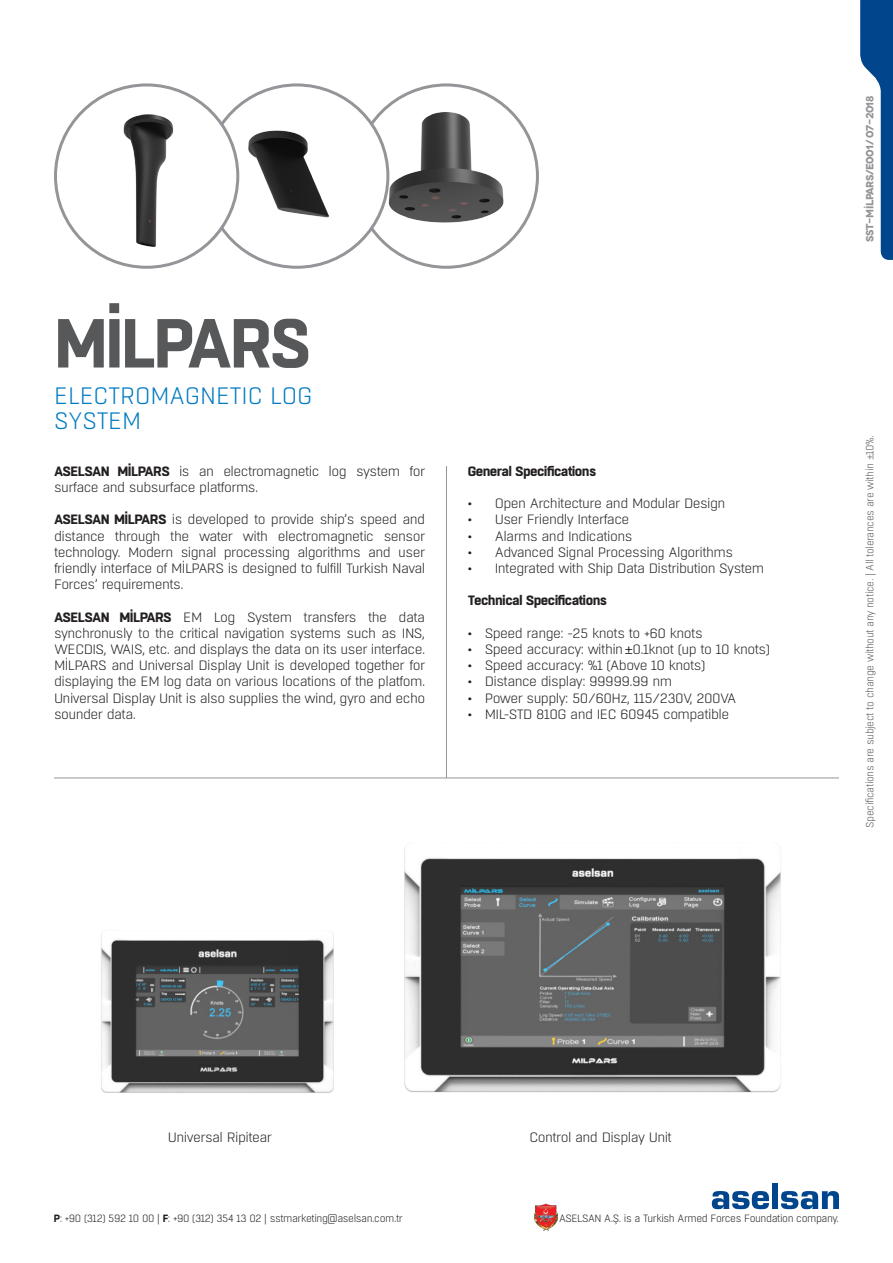
<style>
.page{position:relative;width:893px;height:1263px;background:#fff}
.page>*{position:absolute;margin:0;border:0;box-sizing:border-box;transform-origin:0 0}
.t1{font:700 69.15px "Boxed";letter-spacing:-.04em;color:#57585a}
.t2{font:300 23.7px/25.2px "Boxed";letter-spacing:-.005em;color:#007ac2}
.t3{font:300 13.5px/16.2px "Boxed";letter-spacing:-.04em;color:#231f20;text-align:justify;scale:1.04 1}
.t4{font:700 13.5px "Boxed";letter-spacing:-.04em;color:#231f20;scale:1.04 1}
.t5{font:300 10.5px "Boxed";letter-spacing:-.04em;color:#231f20}
.t6{font:300 10.5px "Boxed";letter-spacing:-.04em;color:#57585a}
.t7{font:700 10.5px "Novecentowide";letter-spacing:-.04em;color:#939598}
.s1{font-weight:700}
.s2{font-family:"Minion Pro";font-weight:700;font-stretch:condensed}
.s3{font-family:"Minion Pro";font-weight:400}
</style>
<div class="page">
<img style="left:534px;top:1203px;width:23px;height:28px">
<svg style="left:712px;top:1191px;width:57px;height:18px"></svg>
<div style="left:772px;top:1183px;width:6px;height:26px;background:#01468c"></div>
<svg style="left:781px;top:1191px;width:58px;height:18px"></svg>
<svg style="left:860px;top:0;width:33px;height:260px"></svg>
<hr style="left:446px;top:466px;width:1px;height:312px;background:#939598">
<img style="left:355px;top:85px;width:182px;height:182px;border-radius:91px">
<img style="left:206px;top:85px;width:182px;height:182px;border-radius:91px">
<img style="left:56px;top:85px;width:182px;height:182px;border-radius:91px">
<hr style="left:54px;top:778px;width:785px;height:1px;background:#939598">
<img style="left:101px;top:846px;width:680px;height:247px">
<p class="t1" style="left:54px;top:297px;width:259px">MİLPARS</p>
<p class="t2" style="left:54px;top:383px;width:260px">ELECTROMAGNETIC LOG<br>SYSTEM</p>
<p class="t3" style="left:54px;top:463px;width:358px"><span class="s1">ASELSAN MİLPARS</span> is an electromagnetic log system for surface and subsurface platforms.</p>
<p class="t3" style="left:54px;top:512px;width:358px"><span class="s1">ASELSAN MİLPARS</span> is developed to provide ship’s speed and distance through the water with electromagnetic sensor technology. Modern signal processing algorithms and user friendly interface of MİLPARS is designed to fulfill Turkish Naval Forces’ requirements.</p>
<p class="t3" style="left:54px;top:609px;width:358px"><span class="s1">ASELSAN MİLPARS</span> EM Log System transfers the data synchronusly to the critical navigation systems such as INS, WECDIS, WAIS, etc. and displays the data on its user interface.<br>MİLPARS and Universal Display Unit is developed together for displaying the EM log data on various locations of the platfom.<br>Universal Display Unit is also supplies the wind, gyro and echo sounder data.</p>
<p class="t4" style="left:468px;top:462px;width:125px">General Specifications</p>
<p class="t3" style="left:468px;top:495px;width:249px">• Open Architecture and Modular Design</p>
<p class="t3" style="left:468px;top:512px;width:157px">• User Friendly Interface</p>
<p class="t3" style="left:468px;top:528px;width:160px">• Alarms and Indications</p>
<p class="t3" style="left:468px;top:544px;width:257px">• Advanced Signal Processing Algorithms</p>
<p class="t3" style="left:468px;top:560px;width:287px">• Integrated with Ship Data Distribution System</p>
<p class="t4" style="left:468px;top:592px;width:136px">Technical Specifications</p>
<p class="t3" style="left:468px;top:625px;width:227px">• Speed range: -25 knots to +60 knots</p>
<p class="t3" style="left:468px;top:641px;width:292px">• Speed accuracy: within <span class="s2">±</span>0.1knot (up to 10 knots)</p>
<p class="t3" style="left:468px;top:657px;width:230px">• Speed accuracy: %1 (Above 10 knots)</p>
<p class="t3" style="left:468px;top:674px;width:198px">• Distance display: 99999.99 nm</p>
<p class="t3" style="left:468px;top:690px;width:260px">• Power supply: 50/60Hz, 115/230V, 200VA</p>
<p class="t3" style="left:468px;top:706px;width:253px">• MIL-STD 810G and IEC 60945 compatible</p>
<p class="t7" style="left:863px;top:242px;width:147px;rotate:-90deg">SST-MİLPARS/E001/ 07-2018</p>
<p class="t6" style="left:863px;top:827px;width:394px;rotate:-90deg">Specifications are subject to change without any notice. | All tolerances are within <span class="s3">±</span>10%.</p>
<p class="t3" style="left:168px;top:1129px;width:102px">Universal Ripitear</p>
<p class="t3" style="left:529px;top:1129px;width:138px">Control and Display Unit</p>
<p class="t5" style="left:54px;top:1212px;width:350px"><span class="s1">P</span>: +90 (312) 592 10 00 | <span class="s1">F</span>: +90 (312) 354 13 02 | sstmarketing@aselsan.com.tr</p>
<p class="t5" style="left:559px;top:1212px;width:281px">ASELSAN A.Ş. is a Turkish Armed Forces Foundation company.</p>
</div>
